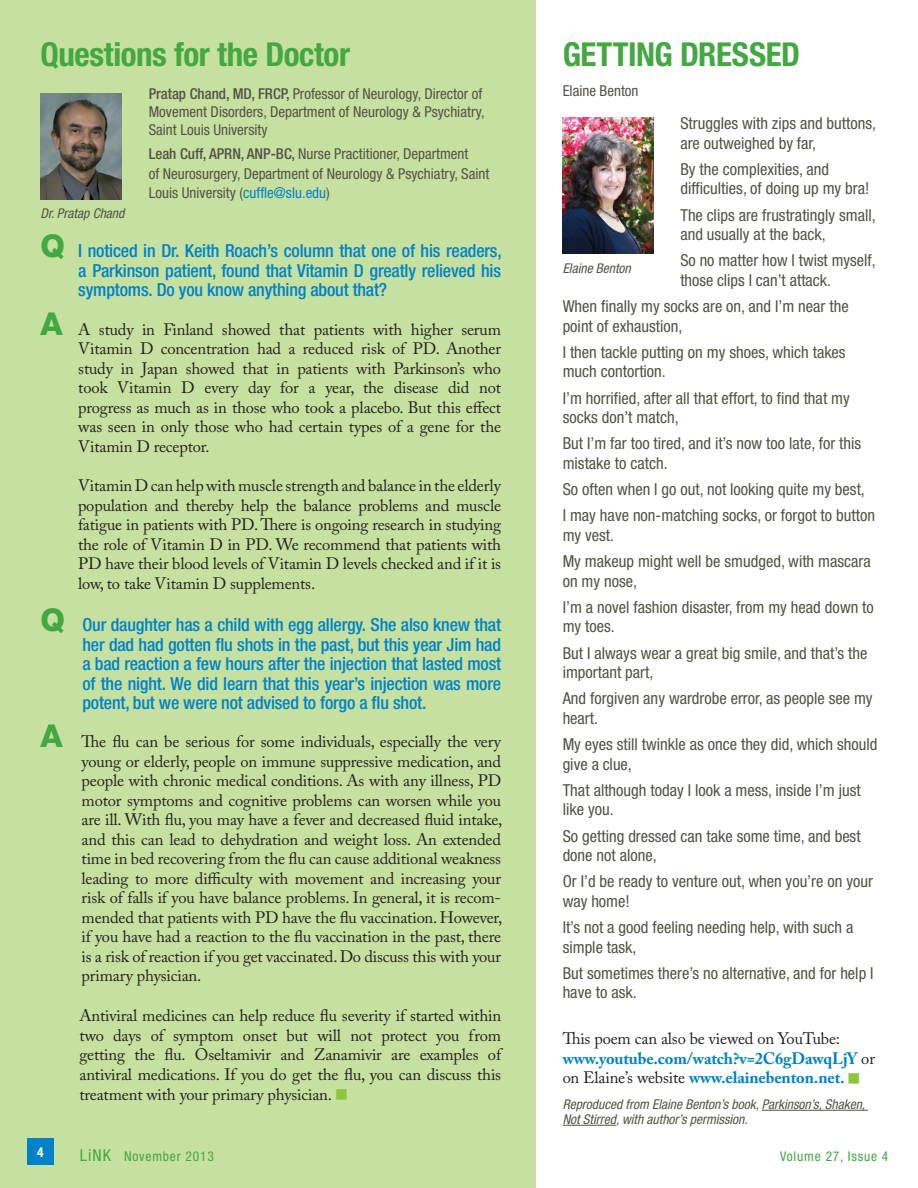
<style>
.page{position:relative;width:918px;height:1188px;background:#fff}
.page>*{position:absolute;margin:0;border:0;box-sizing:border-box;transform-origin:0 0}
.t1{font:700 condensed 33px "Helvetica Neue";letter-spacing:-.01em;color:#43a842}
.t2{font:500 condensed 18px/19.5px "Helvetica Neue";letter-spacing:-.01em;color:#0082c8;text-align:justify}
.t3{font:16.5px/19.5px "Adobe Caslon Pro";letter-spacing:-.01em;color:#231f20;text-align:justify}
.t4{font:condensed 16.5px/26.2px "Helvetica Neue";color:#535249}
.t5{font:700 16.5px/19.5px "Adobe Caslon Pro";letter-spacing:-.01em;color:#0082c8}
.t6{font:condensed 15px/18px "Helvetica Neue";color:#535249}
.t7{font:italic condensed 13.5px/15px "Helvetica Neue";color:#535249}
.t8{font:condensed 13.5px "Helvetica Neue";letter-spacing:.06em;color:#43a842}
.t9{font:700 condensed 13.5px "Helvetica Neue";color:#fff}
.s1{font-weight:500}
.s2{color:#0082c8}
.s3{font-weight:800;font-stretch:normal;font-size:31.5px;color:#43a842}
.s4{font-family:"Helvetica Neue";font-weight:800;font-size:31.5px;color:#43a842}
.s5{color:#8bc63e}
.s6{font-weight:400;color:#231f20}
.s7{font-size:16.5px}
</style>
<div class="page">
<hr style="left:762px;top:1110px;width:106px;height:1px;background:#535249">
<hr style="left:563px;top:1125px;width:53px;height:1px;background:#535249">
<div style="left:0;top:0;width:536px;height:1188px;background:#c6e09f"></div>
<img style="left:40px;top:94px;width:82px;height:105px">
<img style="left:563px;top:118px;width:90px;height:136px">
<div style="left:27px;top:1138px;width:27px;height:28px;background:#0082c8"></div>
<h1 class="t1" style="left:40px;top:34px;width:311px">Questions for the Doctor</h1>
<p class="t6" style="left:149px;top:85px;width:337px"><span class="s1">Pratap Chand, MD, FRCP,</span> Professor of Neurology, Director of<br>Movement Disorders, Department of Neurology &amp; Psychiatry,<br>Saint Louis University</p>
<p class="t6" style="left:149px;top:144px;width:342px;line-height:19.5px"><span class="s1">Leah Cuff, APRN, ANP-BC,</span> Nurse Practitioner, Department<br>of Neurosurgery, Department of Neurology &amp; Psychiatry, Saint<br>Louis University (<span class="s2">cuffle@slu.edu</span>)</p>
<p class="t2" style="left:78px;top:241px;width:425px;text-indent:-38px"><span class="s3">Q</span> I noticed in Dr. Keith Roach’s column that one of his readers, a Parkinson patient, found that Vitamin D greatly relieved his symptoms. Do you know anything about that?</p>
<p class="t3" style="left:78px;top:319px;width:424px;text-indent:-38px"><span class="s4">A</span> A study in Finland showed that patients with higher serum Vitamin D concentration had a reduced risk of PD. Another study in Japan showed that in patients with Parkinson’s who took Vitamin D every day for a year, the disease did not progress as much as in those who took a placebo. But this effect was seen in only those who had certain types of a gene for the Vitamin D receptor.</p>
<p class="t3" style="left:78px;top:476px;width:425px">Vitamin D can help with muscle strength and balance in the elderly population and thereby help the balance problems and muscle fatigue in patients with PD. There is ongoing research in studying the role of Vitamin D in PD. We recommend that patients with PD have their blood levels of Vitamin D levels checked and if it is low, to take Vitamin D supplements.</p>
<p class="t2" style="left:82px;top:615px;width:420px;text-indent:-42px"><span class="s3">Q</span> Our daughter has a child with egg allergy. She also knew that her dad had gotten flu shots in the past, but this year Jim had a bad reaction a few hours after the injection that lasted most of the night. We did learn that this year’s injection was more potent, but we were not advised to forgo a flu shot.</p>
<p class="t3" style="left:82px;top:732px;width:422px;text-indent:-41px"><span class="s4">A</span> The flu can be serious for some individuals, especially the very young or elderly, people on immune suppressive medication, and people with chronic medical conditions. As with any illness, PD motor symptoms and cognitive problems can worsen while you are ill. With flu, you may have a fever and decreased fluid intake, and this can lead to dehydration and weight loss. An extended time in bed recovering from the flu can cause additional weakness leading to more difficulty with movement and increasing your risk of falls if you have balance problems. In general, it is recom&shy;mended that patients with PD have the flu vaccination. However, if you have had a reaction to the flu vaccination in the past, there is a risk of reaction if you get vaccinated. Do discuss this with your primary physician.</p>
<p class="t3" style="left:80px;top:1006px;width:423px">Antiviral medicines can help reduce flu severity if started within two days of symptom onset but will not protect you from getting the flu. Oseltamivir and Zanamivir are examples of antiviral medications. If you do get the flu, you can discuss this treatment with your primary physician. <span class="s5">■</span></p>
<p class="t7" style="left:40px;top:206px;width:85px">Dr. Pratap Chand</p>
<h1 class="t1" style="left:563px;top:34px;width:239px">GETTING DRESSED</h1>
<p class="t6" style="left:563px;top:82px;width:77px">Elaine Benton</p>
<p class="t4" style="left:680px;top:113px;width:197px;line-height:19.5px">Struggles with zips and buttons, are outweighed by far,</p>
<p class="t4" style="left:680px;top:159px;width:190px;line-height:19.5px">By the complexities, and difficulties, of doing up my bra!</p>
<p class="t4" style="left:680px;top:205px;width:197px;line-height:19.5px">The clips are frustratingly small, and usually at the back,</p>
<p class="t4" style="left:680px;top:251px;width:197px;line-height:19.5px">So no matter how I twist myself, those clips I can’t attack.</p>
<p class="t4" style="left:563px;top:296px;width:288px;line-height:19.5px">When finally my socks are on, and I’m near the point of exhaustion,</p>
<p class="t4" style="left:563px;top:342px;width:285px;line-height:19.5px">I then tackle putting on my shoes, which takes much contortion.</p>
<p class="t4" style="left:563px;top:388px;width:289px;line-height:19.5px">I’m horrified, after all that effort, to find that my socks don’t match,</p>
<p class="t4" style="left:563px;top:434px;width:300px;line-height:19.5px">But I’m far too tired, and it’s now too late, for this mistake to catch.</p>
<p class="t4" style="left:563px;top:476px;width:314px">So often when I go out, not looking quite my best,<br>I may have non-matching socks, or forgot to button</p>
<p class="t4" style="left:563px;top:522px;width:310px">my vest.<br>My makeup might well be smudged, with mascara</p>
<p class="t4" style="left:563px;top:568px;width:313px">on my nose,<br>I’m a novel fashion disaster, from my head down to</p>
<p class="t4" style="left:563px;top:613px;width:306px">my toes.<br>But I always wear a great big smile, and that’s the</p>
<p class="t4" style="left:563px;top:659px;width:311px">important part,<br>And forgiven any wardrobe error, as people see my</p>
<p class="t4" style="left:563px;top:705px;width:316px">heart.<br>My eyes still twinkle as once they did, which should</p>
<p class="t4" style="left:563px;top:751px;width:300px">give a clue,<br>That although today I look a mess, inside I’m just</p>
<p class="t4" style="left:563px;top:796px;width:299px">like you.<br>So getting dressed can take some time, and best</p>
<p class="t4" style="left:563px;top:842px;width:312px">done not alone,<br>Or I’d be ready to venture out, when you’re on your</p>
<p class="t4" style="left:563px;top:888px;width:292px">way home!<br>It’s not a good feeling needing help, with such a</p>
<p class="t4" style="left:563px;top:934px;width:312px">simple task,<br>But sometimes there’s no alternative, and for help I</p>
<p class="t4" style="left:563px;top:979px;width:75px">have to ask.</p>
<p class="t5" style="left:563px;top:1029px;width:314px"><span class="s6">This poem can also be viewed on YouTube: </span>www.youtube.com/watch?v=2C6gDawqLjY <span class="s6">or on Elaine’s website</span> www.elainebenton.net. <span class="s5">■</span></p>
<p class="t7" style="left:563px;top:1097px;width:304px">Reproduced from Elaine Benton’s book, Parkinson’s, Shaken,<br>Not Stirred, with author’s permission.</p>
<p class="t7" style="left:563px;top:260px;width:70px">Elaine Benton</p>
<p class="t9" style="left:37px;top:1144px;width:8px">4</p>
<p class="t8" style="left:80px;top:1149px;width:136px"><span class="s7">LiNK</span> November 2013</p>
<p class="t8" style="left:780px;top:1149px;width:110px">Volume 27, Issue 4</p>
</div>
